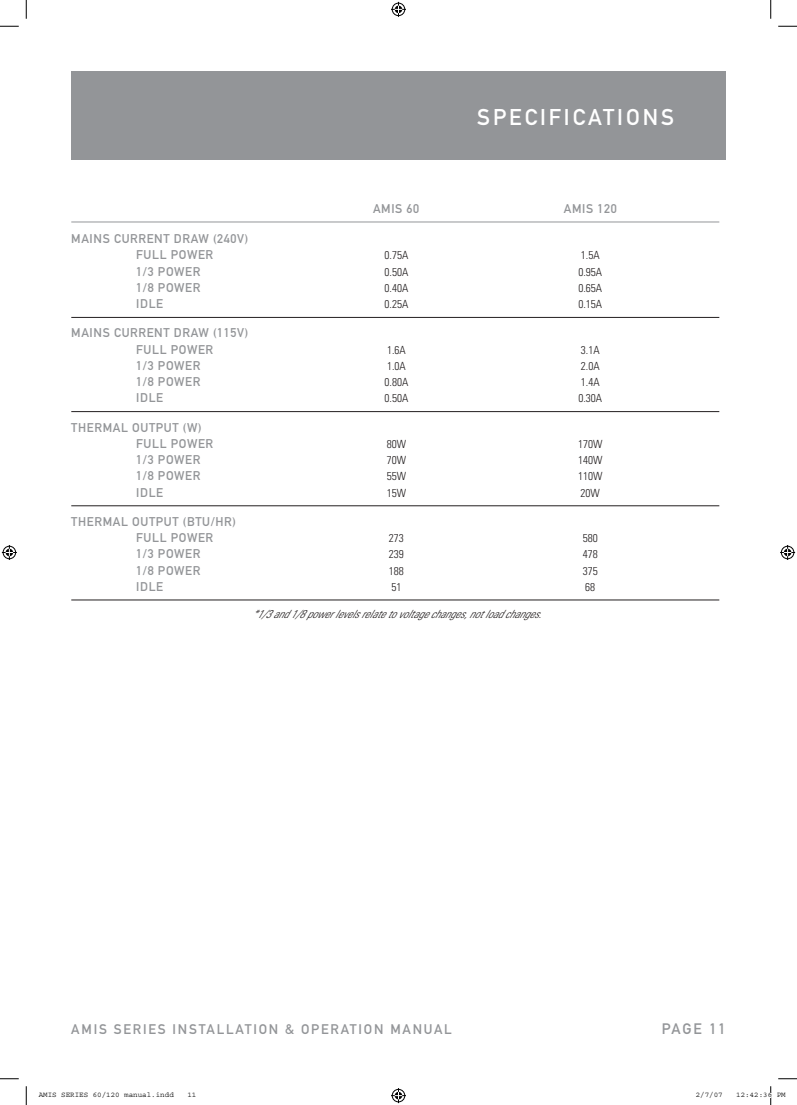
<style>
.page{position:relative;width:797px;height:1105px;background:#fff}
.page>*{position:absolute;margin:0;border:0;box-sizing:border-box;transform-origin:0 0}
.t1{font:22.5px "DIN Mittelschrift";letter-spacing:.13em;color:#fff}
.t2{font:15px "DIN Mittelschrift";letter-spacing:.12em;color:#939598}
.t3{font:13.75px "DIN Mittelschrift";letter-spacing:.13em;color:#939598}
.t4{font:12.5px/16.2px "DIN Mittelschrift";letter-spacing:.05em;color:#939598}
.t5{font:300 condensed 11.25px "Univers";color:#231f20}
.t6{font:italic 300 condensed 11.25px "Univers";color:#231f20}
.t7{font:7.5px "Courier";color:#000}
</style>
<div class="page">
<div style="left:71px;top:71px;width:654px;height:89px;background:#939598"></div>
<hr style="left:71px;top:222px;width:648px;height:1px;background:#939598">
<hr style="left:71px;top:317px;width:648px;height:1px;background:#231f20">
<hr style="left:71px;top:411px;width:648px;height:1px;background:#231f20">
<hr style="left:71px;top:505px;width:648px;height:1px;background:#231f20">
<hr style="left:71px;top:600px;width:648px;height:1px;background:#231f20">
<svg style="left:0;top:25px;width:19px;height:2px"></svg>
<svg style="left:778px;top:25px;width:19px;height:2px"></svg>
<svg style="left:0;top:1078px;width:19px;height:1px"></svg>
<svg style="left:778px;top:1078px;width:19px;height:1px"></svg>
<svg style="left:25px;top:0;width:2px;height:19px"></svg>
<svg style="left:25px;top:1086px;width:2px;height:19px"></svg>
<svg style="left:770px;top:0;width:1px;height:19px"></svg>
<svg style="left:391px;top:2px;width:15px;height:15px"></svg>
<svg style="left:391px;top:1088px;width:15px;height:15px"></svg>
<svg style="left:2px;top:545px;width:15px;height:15px"></svg>
<svg style="left:780px;top:545px;width:15px;height:15px"></svg>
<svg style="left:770px;top:1086px;width:2px;height:19px"></svg>
<h1 class="t1" style="left:477px;top:104px;width:198px">SPECIFICATIONS</h1>
<p class="t4" style="left:136px;top:231px;width:113px;text-indent:-65px">MAINS CURRENT DRAW (240V)<br>FULL POWER</p>
<p class="t4" style="left:373px;top:200px;width:48px">AMIS 60</p>
<p class="t4" style="left:564px;top:200px;width:54px">AMIS 120</p>
<p class="t5" style="left:384px;top:249px;width:25px">0.75A</p>
<p class="t5" style="left:581px;top:249px;width:20px">1.5A</p>
<p class="t4" style="left:136px;top:263px;width:65px">1/3 POWER</p>
<p class="t5" style="left:384px;top:265px;width:25px">0.50A</p>
<p class="t5" style="left:578px;top:265px;width:25px">0.95A</p>
<p class="t4" style="left:136px;top:280px;width:65px">1/8 POWER</p>
<p class="t5" style="left:384px;top:281px;width:25px">0.40A</p>
<p class="t5" style="left:578px;top:281px;width:25px">0.65A</p>
<p class="t4" style="left:136px;top:296px;width:28px">IDLE</p>
<p class="t5" style="left:384px;top:297px;width:25px">0.25A</p>
<p class="t5" style="left:578px;top:297px;width:25px">0.15A</p>
<p class="t4" style="left:136px;top:325px;width:113px;text-indent:-65px">MAINS CURRENT DRAW (115V)<br>FULL POWER</p>
<p class="t5" style="left:387px;top:343px;width:20px">1.6A</p>
<p class="t5" style="left:581px;top:343px;width:20px">3.1A</p>
<p class="t4" style="left:136px;top:357px;width:65px">1/3 POWER</p>
<p class="t5" style="left:387px;top:359px;width:20px">1.0A</p>
<p class="t5" style="left:581px;top:359px;width:20px">2.0A</p>
<p class="t4" style="left:136px;top:374px;width:65px">1/8 POWER</p>
<p class="t5" style="left:384px;top:375px;width:25px">0.80A</p>
<p class="t5" style="left:581px;top:375px;width:20px">1.4A</p>
<p class="t4" style="left:136px;top:390px;width:28px">IDLE</p>
<p class="t5" style="left:384px;top:392px;width:25px">0.50A</p>
<p class="t5" style="left:578px;top:392px;width:25px">0.30A</p>
<p class="t4" style="left:136px;top:419px;width:78px;text-indent:-65px">THERMAL OUTPUT (W)<br>FULL POWER</p>
<p class="t5" style="left:387px;top:437px;width:21px">80W</p>
<p class="t5" style="left:578px;top:437px;width:26px">170W</p>
<p class="t4" style="left:136px;top:452px;width:65px">1/3 POWER</p>
<p class="t5" style="left:387px;top:453px;width:21px">70W</p>
<p class="t5" style="left:578px;top:453px;width:26px">140W</p>
<p class="t4" style="left:136px;top:468px;width:65px">1/8 POWER</p>
<p class="t5" style="left:387px;top:470px;width:21px">55W</p>
<p class="t5" style="left:578px;top:470px;width:26px">110W</p>
<p class="t4" style="left:136px;top:484px;width:28px">IDLE</p>
<p class="t5" style="left:387px;top:486px;width:21px">15W</p>
<p class="t5" style="left:580px;top:486px;width:21px">20W</p>
<p class="t4" style="left:136px;top:513px;width:101px;text-indent:-65px">THERMAL OUTPUT (BTU/HR)<br>FULL POWER</p>
<p class="t5" style="left:389px;top:531px;width:16px">273</p>
<p class="t5" style="left:583px;top:531px;width:16px">580</p>
<p class="t4" style="left:136px;top:546px;width:65px">1/3 POWER</p>
<p class="t5" style="left:389px;top:548px;width:16px">239</p>
<p class="t5" style="left:583px;top:548px;width:16px">478</p>
<p class="t4" style="left:136px;top:562px;width:65px">1/8 POWER</p>
<p class="t5" style="left:389px;top:564px;width:16px">188</p>
<p class="t5" style="left:583px;top:564px;width:16px">375</p>
<p class="t4" style="left:136px;top:578px;width:28px">IDLE</p>
<p class="t5" style="left:391px;top:580px;width:11px">51</p>
<p class="t5" style="left:585px;top:580px;width:11px">68</p>
<p class="t6" style="left:252px;top:607px;width:298px">*1/3 and 1/8 power levels relate to voltage changes, not load changes.</p>
<p class="t3" style="left:71px;top:1021px;width:382px">AMIS SERIES INSTALLATION &amp; OPERATION MANUAL</p>
<p class="t2" style="left:661px;top:1020px;width:65px">PAGE 11</p>
<p class="t7" style="left:39px;top:1091px;width:137px">AMIS SERIES 60/120 manual.indd</p>
<p class="t7" style="left:187px;top:1091px;width:10px">11</p>
<p class="t7" style="left:695px;top:1091px;width:28px">2/7/07</p>
<p class="t7" style="left:736px;top:1091px;width:51px">12:42:36 PM</p>
</div>
